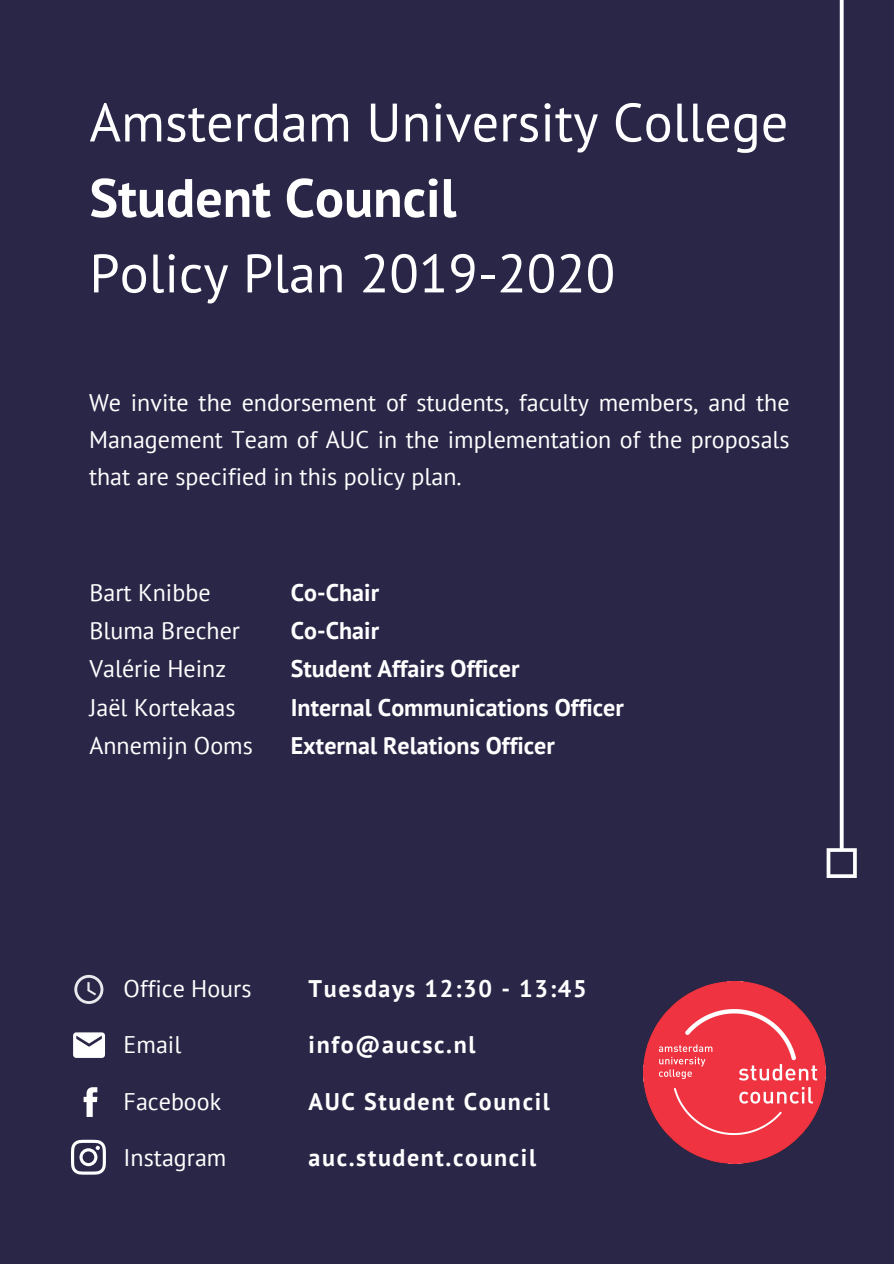
<style>
.page{position:relative;width:894px;height:1264px;background:#fff}
.page>*{position:absolute;margin:0;border:0;box-sizing:border-box;transform-origin:0 0}
.t1{font:54px "PT Sans";color:#fff}
.t2{font:700 54px "PT Sans";color:#fff}
.t3{font:24px/38.2px "PT Sans";color:#fff}
.t4{font:700 24px/38.2px "PT Sans";color:#fff}
.t5{font:700 24px "PT Sans";letter-spacing:.065em;color:#fff}
</style>
<div class="page">
<div style="left:0;top:0;width:893px;height:1263px;background:#2a2647"></div>
<img style="left:643px;top:981px;width:182px;height:182px">
<svg style="left:826px;top:0;width:30px;height:878px"></svg>
<svg style="left:74px;top:974px;width:29px;height:29px"></svg>
<svg style="left:73px;top:1032px;width:32px;height:25px"></svg>
<svg style="left:84px;top:1087px;width:13px;height:29px"></svg>
<svg style="left:71px;top:1139px;width:35px;height:35px"></svg>
<h1 class="t1" style="left:89px;top:86px;width:700px">Amsterdam University College</h1>
<h1 class="t2" style="left:89px;top:162px;width:368px">Student Council</h1>
<h1 class="t1" style="left:89px;top:237px;width:527px">Policy Plan 2019-2020</h1>
<p class="t3" style="left:89px;top:383px;width:702px;line-height:37.2px;text-align:justify">We invite the endorsement of students, faculty members, and the Management Team of AUC in the implementation of the proposals that are specified in this policy plan.</p>
<p class="t3" style="left:89px;top:572px;width:165px">Bart Knibbe<br>Bluma Brecher<br>Valérie Heinz<br>Jaël Kortekaas<br>Annemijn Ooms</p>
<p class="t4" style="left:291px;top:572px;width:334px">Co-Chair<br>Co-Chair<br>Student Affairs Officer<br>Internal Communications Officer<br>External Relations Officer</p>
<p class="t3" style="left:124px;top:969px;width:129px">Office Hours</p>
<p class="t3" style="left:124px;top:1025px;width:59px">Email</p>
<p class="t3" style="left:124px;top:1081px;width:99px">Facebook</p>
<p class="t3" style="left:124px;top:1138px;width:104px">Instagram</p>
<p class="t5" style="left:308px;top:972px;width:279px">Tuesdays 12:30 - 13:45</p>
<p class="t5" style="left:308px;top:1029px;width:168px">info@aucsc.nl</p>
<p class="t5" style="left:308px;top:1085px;width:243px">AUC Student Council</p>
<p class="t5" style="left:308px;top:1141px;width:229px">auc.student.council</p>
</div>
